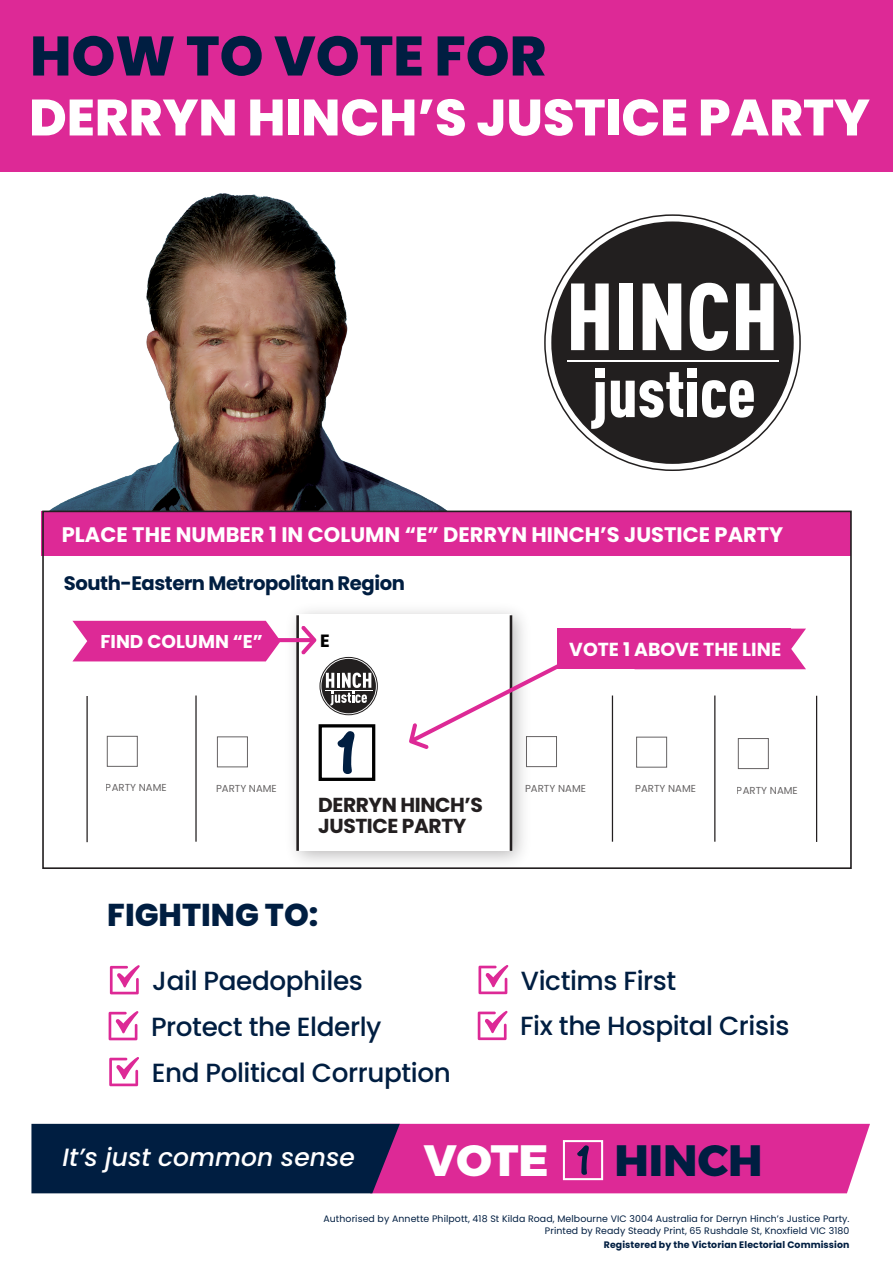
<style>
.page{position:relative;width:893px;height:1263px;background:#fff}
.page>*{position:absolute;margin:0;border:0;box-sizing:border-box;transform-origin:0 0}
.t1{font:800 55.5px "Poppins";color:#001e41}
.t2{font:800 51px "Poppins";color:#fff}
.t3{font:800 43.8px "Montserrat";color:#001e41}
.t4{font:800 43.8px "Montserrat";color:#fff}
.t5{font:800 31.5px "Poppins";color:#001e41}
.t6{font:500 26.25px/45.9px "Poppins";letter-spacing:-.015em;color:#001e41}
.t7{font:italic 500 25.05px "Poppins";color:#fff}
.t8{font:700 21px "Poppins";color:#fff}
.t9{font:700 20.25px/21px "Poppins";letter-spacing:-.02em;color:#231f20}
.t10{font:700 19.5px "Poppins";letter-spacing:-.02em;color:#001e41}
.t11{font:700 18.9px "Poppins";color:#fff}
.t12{font:700 18.6px "Poppins";color:#fff}
.t13{font:700 17.7px "Poppins";color:#000}
.t14{font:10.05px "Poppins";color:#231f20}
.t15{font:9.45px/11.2px "Poppins";letter-spacing:.01em;color:#001e41;text-align:right}
.t16{font:700 9.45px "Poppins";letter-spacing:.01em;color:#001e41}
</style>
<div class="page">
<svg style="left:31px;top:1124px;width:839px;height:70px;background:#802a75"></svg>
<div style="left:41px;top:512px;width:809px;height:44px;background:#dd2996"></div>
<img style="left:293px;top:610px;width:244px;height:252px">
<div style="left:298px;top:615px;width:213px;height:236px;background:#fff"></div>
<div style="left:319px;top:724px;width:56px;height:57px;border:3px solid #000"></div>
<hr style="left:296px;top:615px;width:3px;height:236px;background:#231f20">
<hr style="left:510px;top:615px;width:2px;height:236px;background:#231f20">
<hr style="left:86px;top:696px;width:2px;height:146px;background:#231f20">
<hr style="left:195px;top:695px;width:2px;height:147px;background:#231f20">
<svg style="left:338px;top:731px;width:16px;height:43px"></svg>
<svg style="left:72px;top:621px;width:245px;height:40px"></svg>
<svg style="left:409px;top:662px;width:148px;height:87px"></svg>
<div style="left:557px;top:629px;width:233px;height:40px;background:#dd2996"></div>
<hr style="left:612px;top:695px;width:1px;height:147px;background:#231f20">
<hr style="left:816px;top:696px;width:1px;height:146px;background:#231f20">
<hr style="left:714px;top:695px;width:1px;height:147px;background:#231f20">
<svg style="left:790px;top:629px;width:16px;height:40px"></svg>
<svg style="left:320px;top:657px;width:57px;height:58px"></svg>
<div style="left:321px;top:659px;width:55px;height:54px;background:#221f1f;border-radius:50%"></div>
<svg style="left:326px;top:673px;width:45px;height:32px"></svg>
<hr style="left:325px;top:690px;width:47px;height:1px;background:#fff">
<div style="left:0;top:0;width:893px;height:171px;background:#dd2996"></div>
<img style="left:42px;top:193px;width:448px;height:318px">
<svg style="left:544px;top:214px;width:257px;height:257px"></svg>
<div style="left:551px;top:221px;width:243px;height:243px;background:#221f1f;border-radius:50%"></div>
<svg style="left:571px;top:283px;width:38px;height:67px"></svg>
<div style="left:619px;top:283px;width:13px;height:67px;background:#fff"></div>
<svg style="left:643px;top:283px;width:38px;height:67px"></svg>
<svg style="left:690px;top:283px;width:38px;height:68px"></svg>
<svg style="left:736px;top:283px;width:38px;height:67px"></svg>
<svg style="left:591px;top:382px;width:14px;height:47px"></svg>
<div style="left:595px;top:368px;width:10px;height:10px;background:#fff"></div>
<svg style="left:611px;top:372px;width:72px;height:46px"></svg>
<div style="left:687px;top:368px;width:10px;height:10px;background:#fff"></div>
<div style="left:688px;top:382px;width:9px;height:35px;background:#fff"></div>
<svg style="left:702px;top:380px;width:52px;height:38px"></svg>
<hr style="left:567px;top:360px;width:211px;height:2px;background:#fff">
<div style="left:42px;top:511px;width:810px;height:358px;border:2px solid #231f20"></div>
<svg style="left:110px;top:965px;width:30px;height:29px"></svg>
<svg style="left:109px;top:1011px;width:29px;height:29px"></svg>
<svg style="left:109px;top:1057px;width:30px;height:29px"></svg>
<svg style="left:478px;top:965px;width:30px;height:29px"></svg>
<svg style="left:478px;top:1011px;width:30px;height:29px"></svg>
<h1 class="t1" style="left:30px;top:24px;width:518px">HOW TO VOTE FOR</h1>
<h2 class="t2" style="left:29px;top:88px;width:842px">DERRYN HINCH’S JUSTICE PARTY</h2>
<h3 class="t8" style="left:62px;top:522px;width:723px">PLACE THE NUMBER 1 IN COLUMN “E” DERRYN HINCH’S JUSTICE PARTY</h3>
<h3 class="t10" style="left:64px;top:572px;width:343px">South-Eastern Metropolitan Region</h3>
<h3 class="t12" style="left:100px;top:631px;width:164px">FIND COLUMN “E”</h3>
<h3 class="t13" style="left:320px;top:630px;width:11px">E</h3>
<h3 class="t11" style="left:569px;top:638px;width:213px">VOTE 1 ABOVE THE LINE</h3>
<p class="t14" style="left:106px;top:782px;width:62px">PARTY NAME</p>
<p class="t14" style="left:216px;top:782px;width:62px">PARTY NAME</p>
<p class="t14" style="left:525px;top:782px;width:62px">PARTY NAME</p>
<p class="t14" style="left:635px;top:783px;width:62px">PARTY NAME</p>
<p class="t14" style="left:737px;top:784px;width:62px">PARTY NAME</p>
<h3 class="t9" style="left:318px;top:794px;width:166px">DERRYN HINCH’S<br>JUSTICE PARTY</h3>
<h3 class="t5" style="left:107px;top:897px;width:213px">FIGHTING TO:</h3>
<h3 class="t6" style="left:151px;top:958px;width:301px">Jail Paedophiles<br>Protect the Elderly<br>End Political Corruption</h3>
<h3 class="t6" style="left:520px;top:957px;width:271px">Victims First<br>Fix the Hospital Crisis</h3>
<h3 class="t7" style="left:62px;top:1143px;width:294px">It’s just common sense</h3>
<h3 class="t4" style="left:424px;top:1124px;width:126px">VOTE</h3>
<h3 class="t3" style="left:614px;top:1124px;width:150px">HINCH</h3>
<p class="t15" style="left:323px;top:1213px;width:528px">Authorised by Annette Philpott, 418 St Kilda Road, Melbourne VIC 3004 Australia for Derryn Hinch’s Justice Party.<br>Printed by Ready Steady Print, 65 Rushdale St, Knoxfield VIC 3180</p>
<p class="t16" style="left:604px;top:1239px;width:247px">Registered by the Victorian Electorial Commission</p>
</div>
